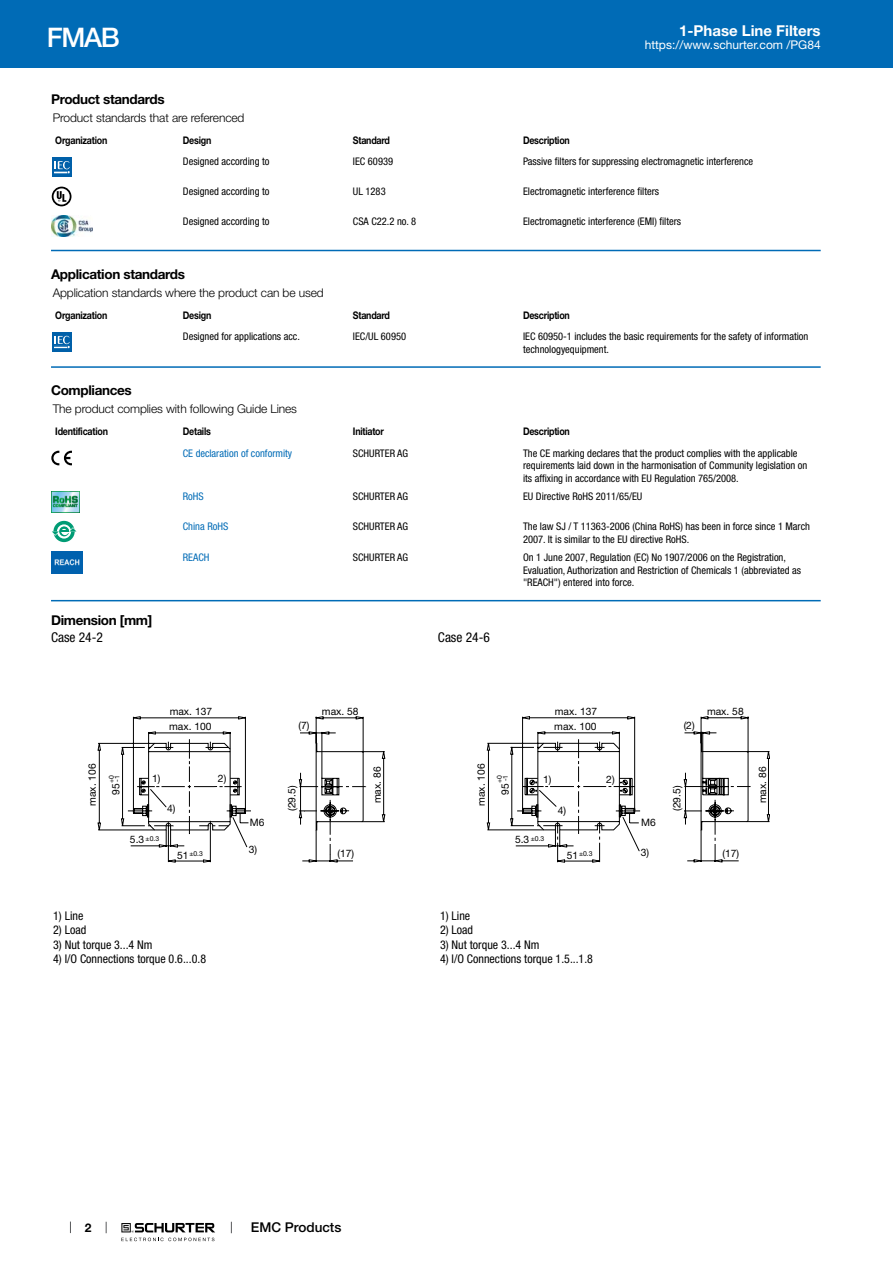
<style>
.page{position:relative;width:893px;height:1263px;background:#fff}
.page>*{position:absolute;margin:0;border:0;box-sizing:border-box;transform-origin:0 0}
.t1{font:500 27px "Helvetica Neue LT";color:#fff}
.t2{font:700 15px "Helvetica Neue LT";color:#fff}
.t3{font:700 13.5px "Helvetica Neue LT";letter-spacing:-.025em;color:#000}
.t4{font:condensed 13.5px "Helvetica Neue LT";color:#000}
.t5{font:500 13.5px "Helvetica Neue LT";color:#000}
.t6{font:condensed 12px "Helvetica Neue LT";color:#000}
.t7{font:300 12px "Helvetica Neue LT";letter-spacing:-.01em;color:#000}
.t8{font:12px "Helvetica Neue LT";color:#fff}
.t9{font:700 12px "Helvetica Neue LT";color:#000}
.t10{font:condensed 10.5px/12.6px "Helvetica Neue LT";color:#000}
.t11{font:700 10.5px "Helvetica Neue LT";letter-spacing:-.025em;color:#000;scale:.85 1}
.t12{font:condensed 10.5px "Helvetica Neue LT";color:#006bb6}
.t13{font:10.2px "Helvetica Neue LT";color:#000}
.t14{font:6.9px "Helvetica Neue LT";color:#000}
.s1{font-size:10.2px}
</style>
<div class="page">
<svg style="left:70px;top:1221px;width:1px;height:12px"></svg>
<svg style="left:121px;top:1223px;width:94px;height:18px"></svg>
<div style="left:0;top:0;width:893px;height:68px;background:#006bb6"></div>
<svg style="left:52px;top:157px;width:20px;height:20px"></svg>
<div style="left:52px;top:157px;width:19px;height:19px;background:#0060a9"></div>
<svg style="left:54px;top:161px;width:16px;height:13px"></svg>
<svg style="left:51px;top:186px;width:21px;height:21px"></svg>
<svg style="left:52px;top:187px;width:19px;height:19px"></svg>
<img style="left:51px;top:216px;width:42px;height:21px">
<hr style="left:51px;top:250px;width:770px;height:1px;background:#006bb6">
<svg style="left:52px;top:332px;width:20px;height:20px"></svg>
<div style="left:52px;top:332px;width:19px;height:19px;background:#0060a9"></div>
<svg style="left:54px;top:336px;width:16px;height:13px"></svg>
<hr style="left:51px;top:366px;width:770px;height:2px;background:#006bb6">
<svg style="left:51px;top:451px;width:21px;height:14px"></svg>
<img style="left:51px;top:491px;width:29px;height:21px">
<svg style="left:53px;top:521px;width:22px;height:21px"></svg>
<svg style="left:57px;top:524px;width:14px;height:15px"></svg>
<svg style="left:52px;top:527px;width:25px;height:9px"></svg>
<img style="left:51px;top:552px;width:32px;height:21px">
<hr style="left:51px;top:600px;width:770px;height:1px;background:#006bb6">
<svg style="left:98px;top:716px;width:287px;height:146px"></svg>
<svg style="left:487px;top:716px;width:283px;height:146px"></svg>
<h1 class="t1" style="left:47px;top:21px;width:74px">FMAB</h1>
<h2 class="t2" style="left:679px;top:21px;width:143px">1-Phase Line Filters</h2>
<p class="t8" style="left:645px;top:38px;width:178px">https://www.schurter.com /PG84</p>
<p class="t3" style="left:51px;top:91px;width:115px">Product standards</p>
<p class="t7" style="left:53px;top:110px;width:193px">Product standards that are referenced</p>
<p class="t11" style="left:55px;top:134px;width:63px">Organization</p>
<p class="t11" style="left:183px;top:134px;width:35px">Design</p>
<p class="t11" style="left:353px;top:134px;width:45px">Standard</p>
<p class="t11" style="left:523px;top:134px;width:57px">Description</p>
<p class="t10" style="left:183px;top:155px;width:88px">Designed according to</p>
<p class="t10" style="left:353px;top:155px;width:42px">IEC 60939</p>
<p class="t10" style="left:523px;top:155px;width:232px">Passive filters for suppressing electromagnetic interference</p>
<p class="t10" style="left:183px;top:185px;width:88px">Designed according to</p>
<p class="t10" style="left:353px;top:185px;width:34px">UL 1283</p>
<p class="t10" style="left:523px;top:185px;width:138px">Electromagnetic interference filters</p>
<p class="t10" style="left:183px;top:215px;width:88px">Designed according to</p>
<p class="t10" style="left:353px;top:215px;width:65px">CSA C22.2 no. 8</p>
<p class="t10" style="left:523px;top:215px;width:160px">Electromagnetic interference (EMI) filters</p>
<p class="t3" style="left:51px;top:266px;width:135px">Application standards</p>
<p class="t7" style="left:53px;top:285px;width:272px">Application standards where the product can be used</p>
<p class="t11" style="left:55px;top:308px;width:63px">Organization</p>
<p class="t11" style="left:183px;top:308px;width:35px">Design</p>
<p class="t11" style="left:353px;top:308px;width:45px">Standard</p>
<p class="t11" style="left:523px;top:308px;width:57px">Description</p>
<p class="t10" style="left:183px;top:330px;width:119px">Designed for applications acc.</p>
<p class="t10" style="left:353px;top:330px;width:55px">IEC/UL 60950</p>
<p class="t10" style="left:523px;top:330px;width:287px">IEC 60950-1 includes the basic requirements for the safety of information technologyequipment.</p>
<p class="t3" style="left:51px;top:382px;width:82px">Compliances</p>
<p class="t7" style="left:53px;top:402px;width:246px">The product complies with following Guide Lines</p>
<p class="t11" style="left:55px;top:425px;width:64px">Identification</p>
<p class="t11" style="left:183px;top:425px;width:35px">Details</p>
<p class="t11" style="left:353px;top:425px;width:38px">Initiator</p>
<p class="t11" style="left:523px;top:425px;width:57px">Description</p>
<p class="t12" style="left:183px;top:447px;width:111px">CE declaration of conformity</p>
<p class="t10" style="left:353px;top:446px;width:57px">SCHURTER AG</p>
<p class="t10" style="left:523px;top:446px;width:286px">The CE marking declares that the product complies with the applicable requirements laid down in the harmonisation of Community legislation on its affixing in accordance with EU Regulation 765/2008.</p>
<p class="t12" style="left:183px;top:490px;width:22px">RoHS</p>
<p class="t10" style="left:353px;top:490px;width:57px">SCHURTER AG</p>
<p class="t10" style="left:523px;top:490px;width:121px">EU Directive RoHS 2011/65/EU</p>
<p class="t12" style="left:183px;top:520px;width:47px">China RoHS</p>
<p class="t10" style="left:353px;top:520px;width:57px">SCHURTER AG</p>
<p class="t10" style="left:523px;top:520px;width:289px">The law SJ / T 11363-2006 (China RoHS) has been in force since 1 March<br>2007. It is similar to the EU directive RoHS.</p>
<p class="t12" style="left:183px;top:551px;width:28px">REACH</p>
<p class="t10" style="left:353px;top:551px;width:57px">SCHURTER AG</p>
<p class="t10" style="left:523px;top:551px;width:279px">On 1 June 2007, Regulation (EC) No 1907/2006 on the Registration,<br>Evaluation, Authorization and Restriction of Chemicals 1 (abbreviated as "REACH") entered into force.</p>
<p class="t3" style="left:51px;top:612px;width:103px">Dimension [mm]</p>
<p class="t4" style="left:51px;top:629px;width:53px">Case 24-2</p>
<p class="t4" style="left:438px;top:629px;width:53px">Case 24-6</p>
<p class="t13" style="left:170px;top:705px;width:44px">max. 137</p>
<p class="t13" style="left:322px;top:705px;width:38px">max. 58</p>
<p class="t13" style="left:555px;top:705px;width:44px">max. 137</p>
<p class="t13" style="left:707px;top:705px;width:38px">max. 58</p>
<p class="t13" style="left:169px;top:720px;width:44px">max. 100</p>
<p class="t13" style="left:299px;top:719px;width:13px">(7)</p>
<p class="t13" style="left:554px;top:720px;width:44px">max. 100</p>
<p class="t13" style="left:684px;top:719px;width:13px">(2)</p>
<p class="t13" style="left:86px;top:806px;width:44px;rotate:-90deg">max. 106</p>
<p class="t14" style="left:113px;top:781px;width:8px;rotate:-90deg">-1</p>
<p class="t13" style="left:371px;top:803px;width:38px;rotate:-90deg">max. 86</p>
<p class="t13" style="left:152px;top:773px;width:10px">1)</p>
<p class="t13" style="left:218px;top:773px;width:10px">2)</p>
<p class="t13" style="left:167px;top:802px;width:10px">4)</p>
<p class="t14" style="left:107px;top:783px;width:9px;rotate:-90deg">+0</p>
<p class="t13" style="left:110px;top:795px;width:13px;rotate:-90deg">95</p>
<p class="t13" style="left:286px;top:811px;width:27px;rotate:-90deg">(29.5)</p>
<p class="t13" style="left:475px;top:806px;width:44px;rotate:-90deg">max. 106</p>
<p class="t14" style="left:501px;top:781px;width:8px;rotate:-90deg">-1</p>
<p class="t13" style="left:756px;top:803px;width:38px;rotate:-90deg">max. 86</p>
<p class="t14" style="left:495px;top:783px;width:9px;rotate:-90deg">+0</p>
<p class="t13" style="left:543px;top:773px;width:10px">1)</p>
<p class="t13" style="left:606px;top:773px;width:10px">2)</p>
<p class="t13" style="left:558px;top:804px;width:10px">4)</p>
<p class="t13" style="left:499px;top:795px;width:13px;rotate:-90deg">95</p>
<p class="t13" style="left:671px;top:811px;width:27px;rotate:-90deg">(29.5)</p>
<p class="t14" style="left:130px;top:834px;width:31px"><span class="s1">5.3</span> ±0.3</p>
<p class="t14" style="left:177px;top:850px;width:27px"><span class="s1">51</span>±0.3</p>
<p class="t13" style="left:250px;top:816px;width:16px">M6</p>
<p class="t13" style="left:249px;top:843px;width:10px">3)</p>
<p class="t13" style="left:337px;top:847px;width:18px">(17)</p>
<p class="t14" style="left:515px;top:834px;width:31px"><span class="s1">5.3</span> ±0.3</p>
<p class="t14" style="left:567px;top:849px;width:27px"><span class="s1">51</span>±0.3</p>
<p class="t13" style="left:641px;top:816px;width:16px">M6</p>
<p class="t13" style="left:641px;top:846px;width:10px">3)</p>
<p class="t13" style="left:723px;top:847px;width:18px">(17)</p>
<p class="t6" style="left:53px;top:909px;width:32px">1) Line</p>
<p class="t6" style="left:53px;top:923px;width:35px">2) Load</p>
<p class="t6" style="left:53px;top:938px;width:101px">3) Nut torque 3...4 Nm</p>
<p class="t6" style="left:53px;top:952px;width:154px">4) I/O Connections torque 0.6...0.8</p>
<p class="t6" style="left:440px;top:909px;width:32px">1) Line</p>
<p class="t6" style="left:440px;top:923px;width:35px">2) Load</p>
<p class="t6" style="left:440px;top:938px;width:101px">3) Nut torque 3...4 Nm</p>
<p class="t6" style="left:440px;top:952px;width:154px">4) I/O Connections torque 1.5...1.8</p>
<p class="t9" style="left:85px;top:1220px;width:8px">2</p>
<p class="t5" style="left:251px;top:1219px;width:92px">EMC Products</p>
</div>
